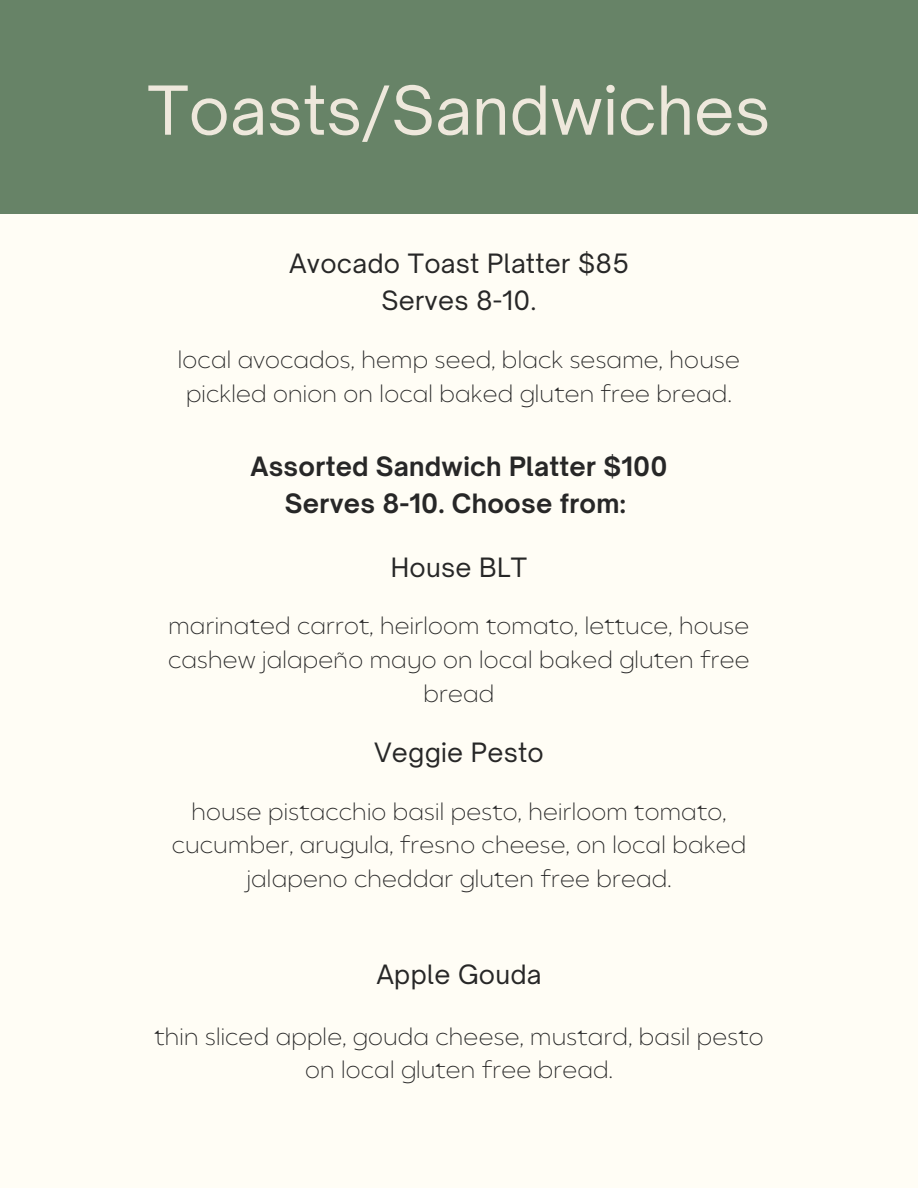
<style>
.page{position:relative;width:918px;height:1188px;background:#fffdf5}
.page>*{position:absolute;margin:0;border:0;box-sizing:border-box;transform-origin:0 0}
.t1{font:64.5px "Open Sauce One";color:#eee8dc}
.t2{font:25.5px "Open Sauce One";letter-spacing:.01em;color:#272727}
.t3{font:700 25.5px "Open Sauce One";letter-spacing:.01em;color:#272727}
.t4{font:200 22.5px/33.8px "Balgin";letter-spacing:.01em;color:#272727;text-align:center}
</style>
<div class="page">
<div style="left:0;top:0;width:918px;height:214px;background:#678367"></div>
<p class="t1" style="left:147px;top:70px;width:625px">Toasts/Sandwiches</p>
<p class="t2" style="left:289px;top:247px;width:341px">Avocado Toast Platter $85</p>
<p class="t2" style="left:381px;top:284px;width:157px">Serves 8-10.</p>
<p class="t4" style="left:178px;top:346px;width:563px">local avocados, hemp seed, black sesame, house pickled onion on local baked gluten free bread.</p>
<p class="t3" style="left:250px;top:451px;width:419px">Assorted Sandwich Platter $100</p>
<p class="t3" style="left:285px;top:488px;width:342px">Serves 8-10. Choose from:</p>
<p class="t2" style="left:391px;top:551px;width:138px">House BLT</p>
<p class="t4" style="left:168px;top:612px;width:583px">marinated carrot, heirloom tomato, lettuce, house cashew jalapeño mayo on local baked gluten free bread</p>
<p class="t2" style="left:374px;top:737px;width:171px">Veggie Pesto</p>
<p class="t4" style="left:172px;top:797px;width:576px">house pistacchio basil pesto, heirloom tomato, cucumber, arugula, fresno cheese, on local baked jalapeno cheddar gluten free bread.</p>
<p class="t2" style="left:376px;top:959px;width:167px">Apple Gouda</p>
<p class="t4" style="left:154px;top:1022px;width:611px">thin sliced apple, gouda cheese, mustard, basil pesto on local gluten free bread.</p>
</div>
